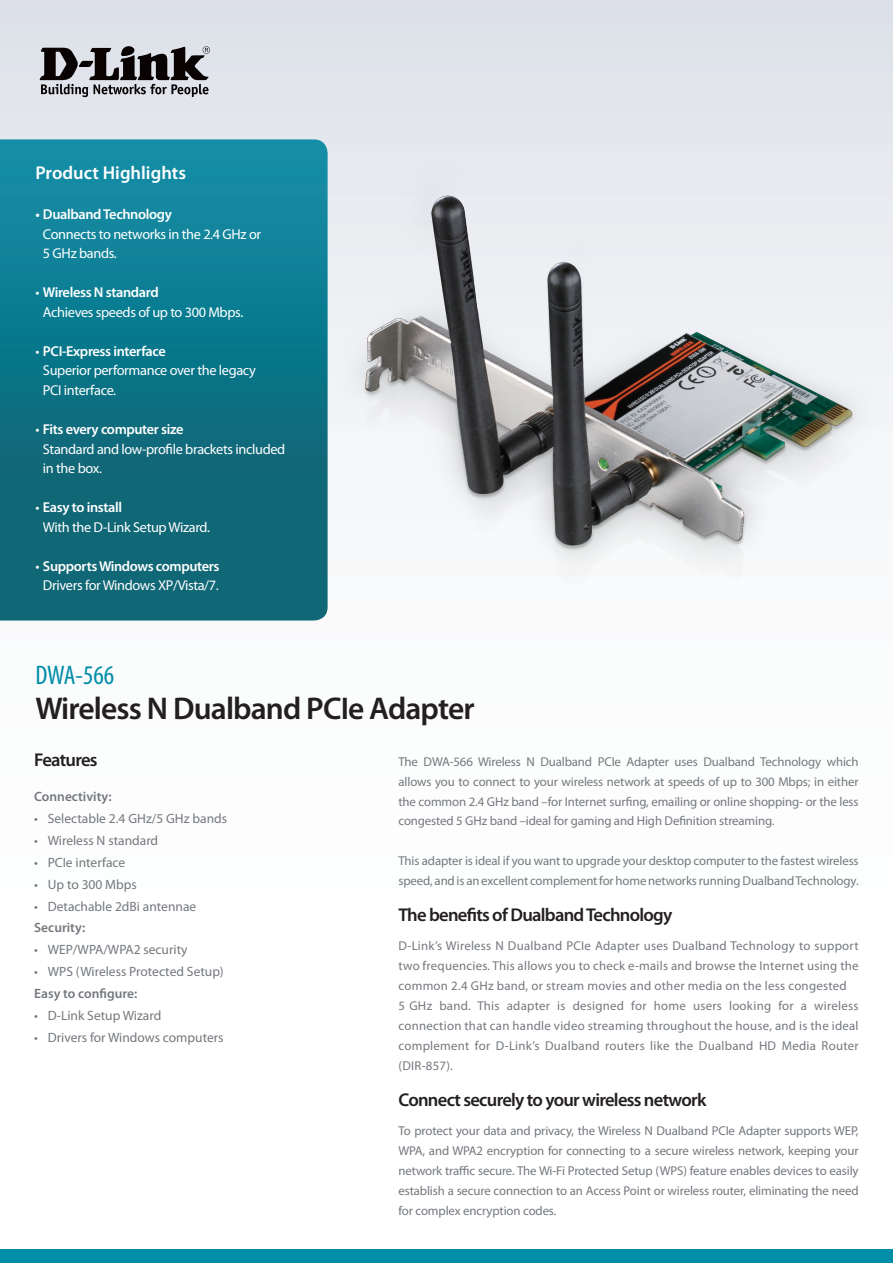
<style>
.page{position:relative;width:893px;height:1263px;background:#fff}
.page>*{position:absolute;margin:0;border:0;box-sizing:border-box;transform-origin:0 0}
.t1{font:600 31.5px "Myriad Pro";letter-spacing:-.025em;color:#231f20}
.t2{font:condensed 27px "Myriad Pro";letter-spacing:-.005em;color:#008da8}
.t3{font:600 18.6px "Myriad Pro";letter-spacing:-.04em;color:#231f20}
.t4{font:600 18.6px "Myriad Pro";color:#fff}
.t5{font:14.4px "Myriad Pro";letter-spacing:-.025em;color:#fff}
.t6{font:600 14.4px "Myriad Pro";letter-spacing:-.025em;color:#fff}
.bullets{font:13.5px "Myriad Pro";color:#74787d}
.bullets-2{font:600 13.5px "Myriad Pro";color:#74787d}
.t7{font:12.9px/20px "Myriad Pro";letter-spacing:-.01em;color:#74787d;text-align:justify}
.s1{font-weight:400}
</style>
<div class="page">
<div style="left:0;top:0;width:893px;height:1084px;background:linear-gradient(to bottom,#e2e6ec,#fff)"></div>
<img style="left:340px;top:129px;width:537px;height:545px">
<svg style="left:0;top:139px;width:328px;height:481px;background:#0f7588"></svg>
<svg style="left:40px;top:46px;width:170px;height:51px;background:#7f7f82"></svg>
<div style="left:0;top:1249px;width:893px;height:14px;background:#008da8"></div>
<p class="t4" style="left:35px;top:161px;width:152px">Product Highlights</p>
<p class="t6" style="left:35px;top:205px;width:138px">• Dualband Technology</p>
<p class="t5" style="left:43px;top:225px;width:220px">Connects to networks in the 2.4 GHz or</p>
<p class="t5" style="left:43px;top:245px;width:75px">5 GHz bands.</p>
<p class="t6" style="left:35px;top:283px;width:125px"><span class="s1">•</span> Wireless N standard</p>
<p class="t5" style="left:43px;top:303px;width:202px">Achieves speeds of up to 300 Mbps.</p>
<p class="t6" style="left:35px;top:342px;width:132px"><span class="s1">•</span> PCI-Express interface</p>
<p class="t5" style="left:43px;top:362px;width:215px">Superior performance over the legacy</p>
<p class="t5" style="left:43px;top:381px;width:75px">PCI interface.</p>
<p class="t6" style="left:35px;top:420px;width:150px"><span class="s1">•</span> Fits every computer size</p>
<p class="t5" style="left:43px;top:440px;width:244px">Standard and low-profile brackets included</p>
<p class="t5" style="left:43px;top:459px;width:61px">in the box.</p>
<p class="t6" style="left:35px;top:498px;width:88px"><span class="s1">•</span> Easy to install</p>
<p class="t5" style="left:43px;top:518px;width:169px">With the D-Link Setup Wizard.</p>
<p class="t6" style="left:35px;top:556px;width:186px"><span class="s1">•</span> Supports Windows computers</p>
<p class="t5" style="left:43px;top:576px;width:177px">Drivers for Windows XP/Vista/7.</p>
<p class="t2" style="left:35px;top:658px;width:80px">DWA-566</p>
<p class="t1" style="left:35px;top:688px;width:441px">Wireless N Dualband PCIe Adapter</p>
<p class="t3" style="left:34px;top:747px;width:65px">Features</p>
<p class="bullets-2" style="left:34px;top:788px;width:79px">Connectivity:</p>
<p class="bullets" style="left:34px;top:810px;width:194px">• Selectable 2.4 GHz/5 GHz bands</p>
<p class="bullets" style="left:34px;top:832px;width:125px">• Wireless N standard</p>
<p class="bullets" style="left:34px;top:854px;width:93px">• PCIe interface</p>
<p class="bullets" style="left:34px;top:876px;width:104px">• Up to 300 Mbps</p>
<p class="bullets" style="left:34px;top:898px;width:164px">• Detachable 2dBi antennae</p>
<p class="bullets-2" style="left:34px;top:919px;width:53px">Security:</p>
<p class="bullets" style="left:34px;top:941px;width:155px">• WEP/WPA/WPA2 security</p>
<p class="bullets" style="left:34px;top:963px;width:191px">• WPS (Wireless Protected Setup)</p>
<p class="bullets-2" style="left:34px;top:985px;width:105px">Easy to configure:</p>
<p class="bullets" style="left:34px;top:1007px;width:129px">• D-Link Setup Wizard</p>
<p class="bullets" style="left:34px;top:1029px;width:191px">• Drivers for Windows computers</p>
<p class="t7" style="left:398px;top:751px;width:462px">The DWA-566 Wireless N Dualband PCIe Adapter uses Dualband Technology which allows you to connect to your wireless network at speeds of up to 300 Mbps; in either the common 2.4 GHz band –for Internet surfing, emailing or online shopping- or the less congested 5 GHz band –ideal for gaming and High Definition streaming.</p>
<p class="t7" style="left:398px;top:851px;width:462px">This adapter is ideal if you want to upgrade your desktop computer to the fastest wireless speed, and is an excellent complement for home networks running Dualband Technology.</p>
<p class="t3" style="left:398px;top:903px;width:275px">The benefits of Dualband Technology</p>
<p class="t7" style="left:398px;top:936px;width:462px">D-Link’s Wireless N Dualband PCIe Adapter uses Dualband Technology to support two frequencies. This allows you to check e-mails and browse the Internet using the common 2.4 GHz band, or stream movies and other media on the less congested</p>
<p class="t7" style="left:398px;top:996px;width:462px">5 GHz band. This adapter is designed for home users looking for a wireless connection that can handle video streaming throughout the house, and is the ideal complement for D-Link’s Dualband routers like the Dualband HD Media Router (DIR-857).</p>
<p class="t3" style="left:398px;top:1088px;width:310px">Connect securely to your wireless network</p>
<p class="t7" style="left:398px;top:1120px;width:462px">To protect your data and privacy, the Wireless N Dualband PCIe Adapter supports WEP, WPA, and WPA2 encryption for connecting to a secure wireless network, keeping your network traffic secure. The Wi-Fi Protected Setup (WPS) feature enables devices to easily establish a secure connection to an Access Point or wireless router, eliminating the need for complex encryption codes.</p>
</div>
